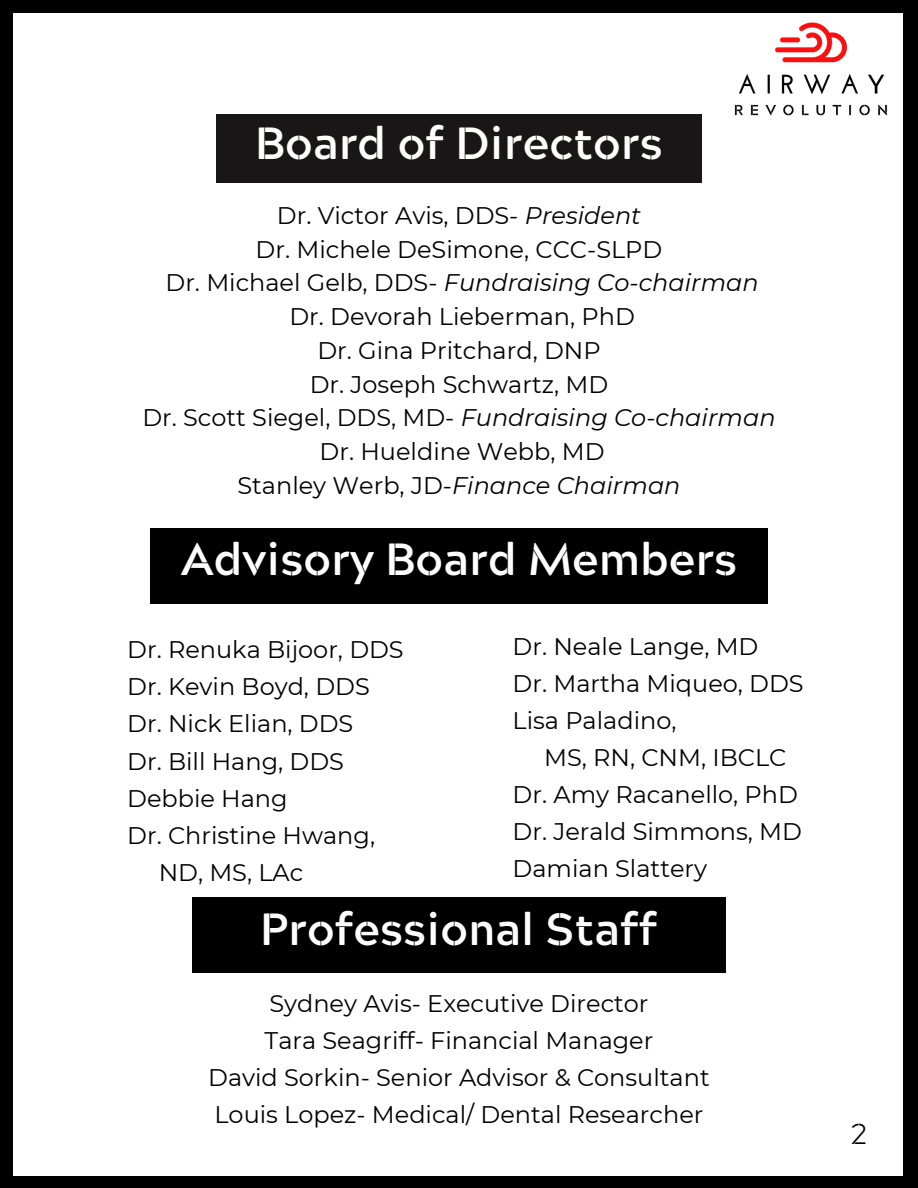
<style>
.page{position:relative;width:918px;height:1188px;background:#fff}
.page>*{position:absolute;margin:0;border:0;box-sizing:border-box;transform-origin:0 0}
.t1{font:700 45px "Acherus Militant 1";color:#fff}
.t2{font:700 45px "Acherus Militant 1";color:#fdfef9}
.t3{font:300 28.5px "Acherus Militant 1";color:#000}
.t4{font:24px "Montserrat";color:#000}
.t5{font:italic 24px "Montserrat";color:#000}
.s1{font-style:italic}
.s2{font-style:normal}
</style>
<div class="page">
<div style="left:192px;top:897px;width:534px;height:76px;background:#000"></div>
<img style="left:734px;top:22px;width:153px;height:94px">
<div style="left:150px;top:528px;width:618px;height:76px;background:#000"></div>
<div style="left:216px;top:115px;width:486px;height:68px;background:#181617"></div>
<div style="left:0;top:0;width:918px;height:13px;background:#000"></div>
<div style="left:0;top:1176px;width:918px;height:12px;background:#000"></div>
<div style="left:903px;top:0;width:15px;height:1188px;background:#000"></div>
<div style="left:0;top:0;width:12px;height:1151px;background:#000"></div>
<div style="left:0;top:203px;width:12px;height:985px;background:#000"></div>
<p class="t2" style="left:255px;top:127px;width:409px">Board of Directors</p>
<p class="t4" style="left:277px;top:201px;width:366px">Dr. Victor Avis, DDS- <span class="s1">President</span></p>
<p class="t4" style="left:256px;top:234px;width:408px">Dr. Michele DeSimone, CCC-SLPD</p>
<p class="t5" style="left:166px;top:268px;width:595px"><span class="s2">Dr. Michael Gelb, DDS-</span> Fundraising Co-chairman</p>
<p class="t4" style="left:289px;top:302px;width:347px">Dr. Devorah Lieberman, PhD</p>
<p class="t4" style="left:317px;top:336px;width:285px">Dr. Gina Pritchard, DNP</p>
<p class="t4" style="left:310px;top:369px;width:300px">Dr. Joseph Schwartz, MD</p>
<p class="t4" style="left:142px;top:403px;width:635px">Dr. Scott Siegel, DDS, MD- <span class="s1">Fundraising Co-chairman</span></p>
<p class="t4" style="left:320px;top:437px;width:286px">Dr. Hueldine Webb, MD</p>
<p class="t4" style="left:237px;top:471px;width:445px">Stanley Werb, JD-<span class="s1">Finance Chairman</span></p>
<p class="t1" style="left:181px;top:542px;width:558px">Advisory Board Members</p>
<p class="t4" style="left:513px;top:631px;width:247px">Dr. Neale Lange, MD</p>
<p class="t4" style="left:513px;top:668px;width:293px">Dr. Martha Miqueo, DDS</p>
<p class="t4" style="left:513px;top:706px;width:165px">Lisa Paladino,</p>
<p class="t4" style="left:544px;top:743px;width:244px">MS, RN, CNM, IBCLC</p>
<p class="t4" style="left:513px;top:780px;width:287px">Dr. Amy Racanello, PhD</p>
<p class="t4" style="left:513px;top:817px;width:291px">Dr. Jerald Simmons, MD</p>
<p class="t4" style="left:513px;top:854px;width:196px">Damian Slattery</p>
<p class="t1" style="left:260px;top:913px;width:399px">Professional Staff</p>
<p class="t4" style="left:127px;top:635px;width:278px">Dr. Renuka Bijoor, DDS</p>
<p class="t4" style="left:127px;top:672px;width:244px">Dr. Kevin Boyd, DDS</p>
<p class="t4" style="left:127px;top:709px;width:228px">Dr. Nick Elian, DDS</p>
<p class="t4" style="left:127px;top:746px;width:218px">Dr. Bill Hang, DDS</p>
<p class="t4" style="left:127px;top:783px;width:162px">Debbie Hang</p>
<p class="t4" style="left:127px;top:821px;width:249px">Dr. Christine Hwang,</p>
<p class="t4" style="left:159px;top:858px;width:146px">ND, MS, LAc</p>
<p class="t4" style="left:269px;top:988px;width:381px">Sydney Avis- Executive Director</p>
<p class="t4" style="left:265px;top:1026px;width:390px">Tara Seagriff- Financial Manager</p>
<p class="t4" style="left:208px;top:1063px;width:503px">David Sorkin- Senior Advisor &amp; Consultant</p>
<p class="t4" style="left:215px;top:1100px;width:490px">Louis Lopez- Medical/ Dental Researcher</p>
<p class="t3" style="left:851px;top:1123px;width:17px">2</p>
</div>
